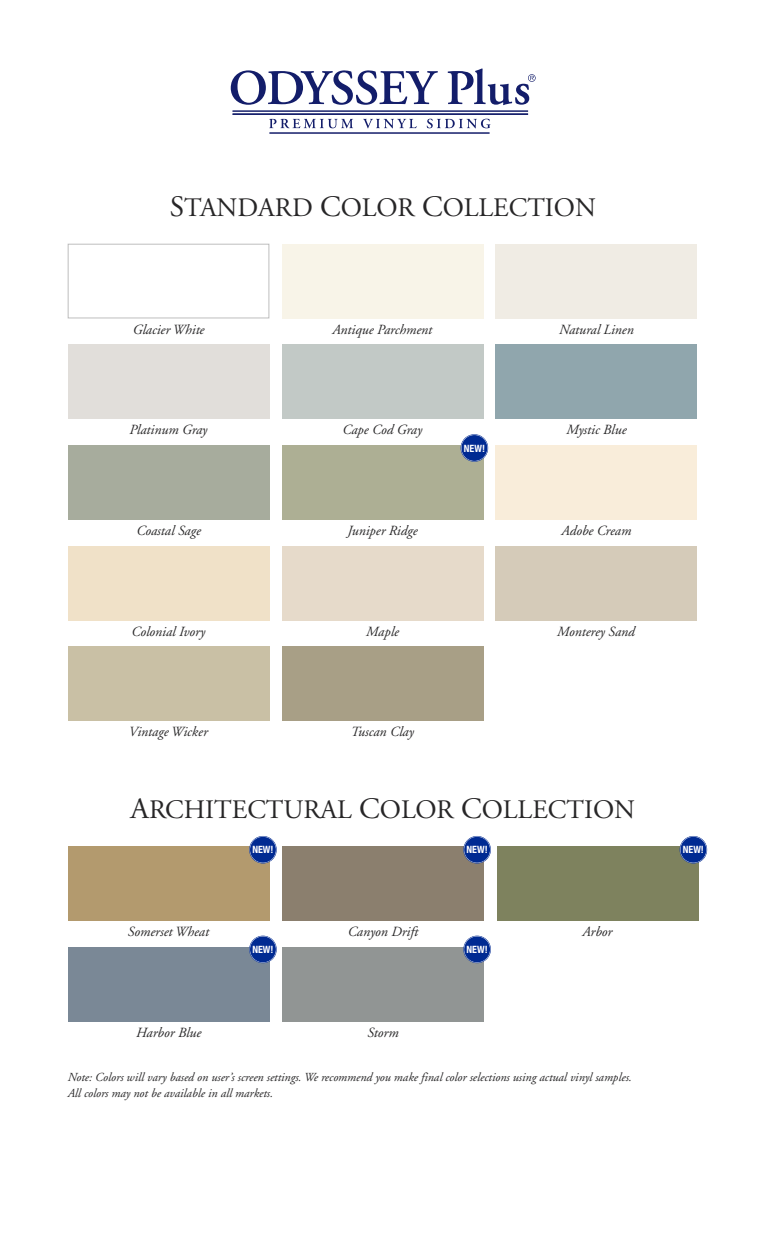
<style>
.page{position:relative;width:765px;height:1260px;background:#fff}
.page>*{position:absolute;margin:0;border:0;box-sizing:border-box;transform-origin:0 0}
.t1{font:26.62px "Adobe Garamond";color:#272627}
.t2{font:italic 14px "Adobe Garamond";color:#272627}
.t3{font:italic 12.25px/16.2px "Adobe Garamond";color:#272627}
.t4{font:700 condensed 10px "Helvetica Neue";color:#fff}
.s1{font-size:29.62px}
</style>
<div class="page">
<div style="left:68px;top:244px;width:201px;height:74px;border:1px solid #bebebe"></div>
<div style="left:282px;top:244px;width:201px;height:74px;background:#f8f4e8"></div>
<div style="left:496px;top:244px;width:201px;height:74px;background:#f0ece4"></div>
<div style="left:68px;top:345px;width:201px;height:74px;background:#e1deda"></div>
<div style="left:282px;top:345px;width:201px;height:74px;background:#c2c9c6"></div>
<div style="left:496px;top:345px;width:201px;height:74px;background:#90a6ad"></div>
<div style="left:68px;top:445px;width:201px;height:75px;background:#a7ac9d"></div>
<div style="left:282px;top:445px;width:201px;height:75px;background:#adaf94"></div>
<div style="left:496px;top:445px;width:201px;height:75px;background:#f9edda"></div>
<div style="left:68px;top:546px;width:201px;height:74px;background:#f0e1c8"></div>
<div style="left:282px;top:546px;width:201px;height:74px;background:#e6daca"></div>
<div style="left:496px;top:546px;width:201px;height:74px;background:#d5cbb9"></div>
<div style="left:68px;top:647px;width:201px;height:74px;background:#c9c0a5"></div>
<div style="left:282px;top:647px;width:201px;height:74px;background:#a89f86"></div>
<div style="left:68px;top:846px;width:202px;height:74px;background:#b39a6e"></div>
<div style="left:282px;top:846px;width:202px;height:74px;background:#8b7f6e"></div>
<div style="left:497px;top:846px;width:202px;height:74px;background:#7e825e"></div>
<div style="left:68px;top:947px;width:202px;height:74px;background:#7a8896"></div>
<div style="left:282px;top:947px;width:202px;height:74px;background:#919594"></div>
<svg style="left:231px;top:70px;width:207px;height:35px"></svg>
<svg style="left:269px;top:119px;width:84px;height:9px"></svg>
<svg style="left:363px;top:119px;width:54px;height:9px"></svg>
<svg style="left:427px;top:119px;width:63px;height:9px"></svg>
<hr style="left:233px;top:113px;width:295px;height:2px;background:#131d6a">
<hr style="left:269px;top:133px;width:221px;height:1px;background:#131d6a">
<hr style="left:233px;top:111px;width:295px;height:1px;background:#131d6a">
<svg style="left:448px;top:68px;width:88px;height:37px"></svg>
<div style="left:461px;top:434px;width:27px;height:28px;border:1px solid #002a92;border-radius:50%"></div>
<div style="left:461px;top:435px;width:26px;height:26px;background:#002a92;border-radius:50%"></div>
<svg style="left:249px;top:836px;width:27px;height:27px"></svg>
<div style="left:249px;top:836px;width:28px;height:28px;border:1px solid #002a92;border-radius:50%"></div>
<div style="left:250px;top:837px;width:26px;height:26px;background:#002a92;border-radius:50%"></div>
<svg style="left:249px;top:936px;width:27px;height:27px"></svg>
<div style="left:249px;top:936px;width:28px;height:27px;border:1px solid #002a92;border-radius:50%"></div>
<div style="left:250px;top:936px;width:26px;height:26px;background:#002a92;border-radius:50%"></div>
<svg style="left:464px;top:836px;width:27px;height:27px"></svg>
<div style="left:463px;top:836px;width:28px;height:28px;border:1px solid #002a92;border-radius:50%"></div>
<div style="left:464px;top:837px;width:26px;height:26px;background:#002a92;border-radius:50%"></div>
<svg style="left:464px;top:936px;width:27px;height:27px"></svg>
<div style="left:463px;top:936px;width:28px;height:27px;border:1px solid #002a92;border-radius:50%"></div>
<div style="left:464px;top:936px;width:26px;height:26px;background:#002a92;border-radius:50%"></div>
<svg style="left:680px;top:836px;width:27px;height:27px"></svg>
<div style="left:680px;top:836px;width:27px;height:28px;border:1px solid #002a92;border-radius:50%"></div>
<div style="left:680px;top:837px;width:26px;height:26px;background:#002a92;border-radius:50%"></div>
<h1 class="t1" style="left:170px;top:197px;width:428px"><span class="s1">S</span>TANDARD <span class="s1">C</span>OLOR <span class="s1">C</span>OLLECTION</h1>
<p class="t2" style="left:133px;top:324px;width:73px">Glacier White</p>
<p class="t2" style="left:332px;top:324px;width:101px">Antique Parchment</p>
<p class="t2" style="left:559px;top:324px;width:76px">Natural Linen</p>
<p class="t2" style="left:129px;top:424px;width:80px">Platinum Gray</p>
<p class="t2" style="left:342px;top:424px;width:81px">Cape Cod Gray</p>
<p class="t2" style="left:567px;top:424px;width:61px">Mystic Blue</p>
<p class="t4" style="left:464px;top:442px;width:23px">NEW!</p>
<p class="t2" style="left:136px;top:525px;width:66px">Coastal Sage</p>
<p class="t2" style="left:348px;top:525px;width:72px">Juniper Ridge</p>
<p class="t2" style="left:562px;top:525px;width:71px">Adobe Cream</p>
<p class="t2" style="left:131px;top:626px;width:75px">Colonial Ivory</p>
<p class="t2" style="left:366px;top:626px;width:34px">Maple</p>
<p class="t2" style="left:557px;top:626px;width:79px">Monterey Sand</p>
<p class="t2" style="left:129px;top:726px;width:80px">Vintage Wicker</p>
<p class="t2" style="left:351px;top:726px;width:65px">Tuscan Clay</p>
<h1 class="t1" style="left:131px;top:799px;width:506px"><span class="s1">A</span>RCHITECTURAL <span class="s1">C</span>OLOR <span class="s1">C</span>OLLECTION</h1>
<p class="t4" style="left:252px;top:844px;width:23px">NEW!</p>
<p class="t4" style="left:467px;top:844px;width:23px">NEW!</p>
<p class="t2" style="left:128px;top:926px;width:83px">Somerset Wheat</p>
<p class="t2" style="left:348px;top:926px;width:72px">Canyon Drift</p>
<p class="t2" style="left:582px;top:926px;width:31px">Arbor</p>
<p class="t4" style="left:252px;top:943px;width:23px">NEW!</p>
<p class="t4" style="left:467px;top:943px;width:23px">NEW!</p>
<p class="t2" style="left:136px;top:1027px;width:67px">Harbor Blue</p>
<p class="t2" style="left:368px;top:1027px;width:33px">Storm</p>
<p class="t3" style="left:68px;top:1070px;width:566px">Note: Colors will vary based on user’s screen settings. We recommend you make final color selections using actual vinyl samples.<br>All colors may not be available in all markets.</p>
<p class="t4" style="left:683px;top:844px;width:23px">NEW!</p>
</div>
